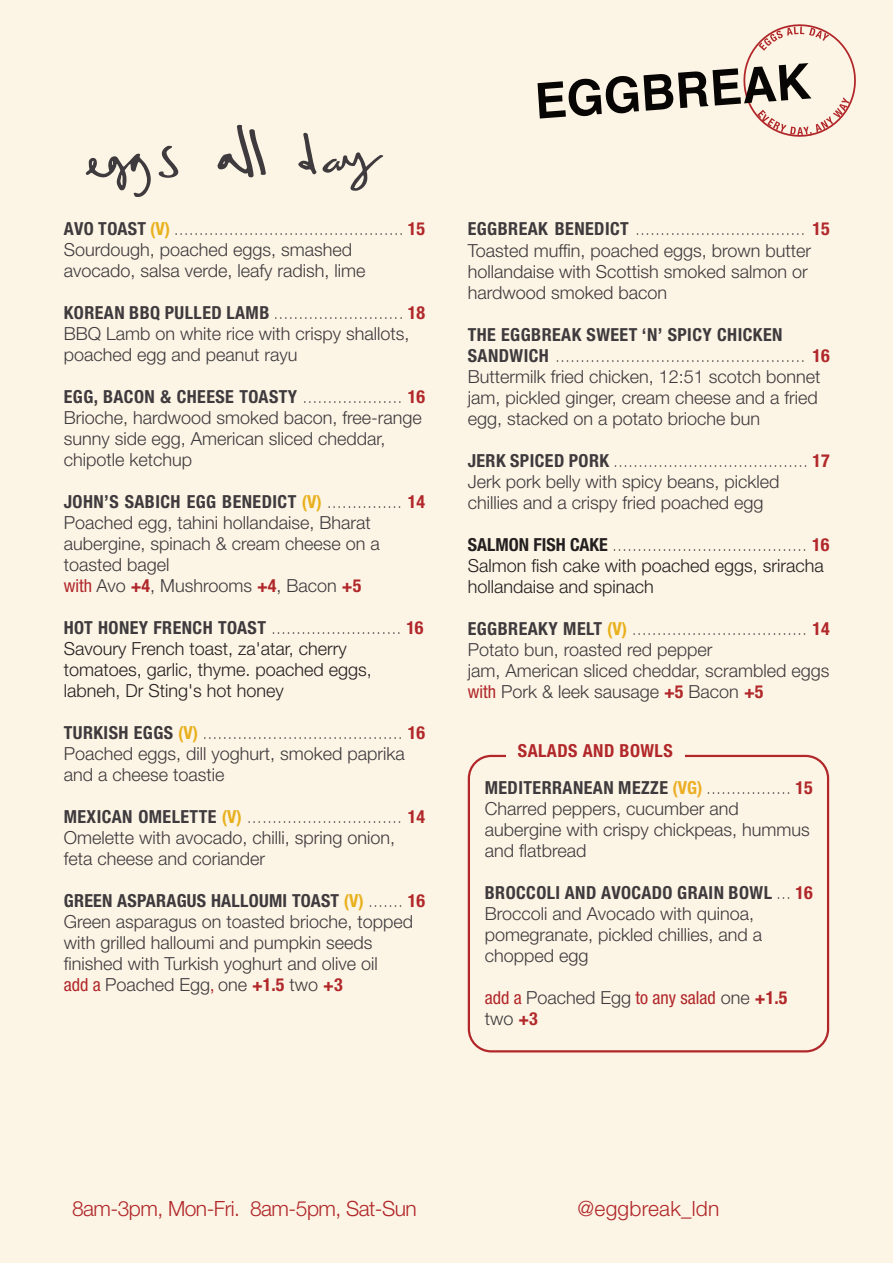
<style>
.page{position:relative;width:893px;height:1263px;background:#fcf5e5}
.page>*{position:absolute;margin:0;border:0;box-sizing:border-box;transform-origin:0 0}
.t1{font:300 21px "Helvetica Neue";letter-spacing:-.025em;color:#b1272a}
.t2{font:300 21px "Helvetica Neue";letter-spacing:.01em;color:#b1272a}
.t3{font:300 18px/21px "Helvetica Neue";color:#3e3a3d}
.t4{font:300 18px/21px "Helvetica Neue";color:#231f20}
.t5{font:700 condensed 18px "Helvetica Neue";letter-spacing:.025em;color:#b1272a}
.s1{font-weight:700;font-stretch:condensed}
.s2{font-weight:700;font-stretch:condensed;color:#e9b01d}
.s3{font-weight:100}
.s4{font-weight:700;font-stretch:condensed;color:#b1272a}
.s5{font-weight:400;font-stretch:condensed;color:#b1272a}
.s6{font-weight:700;font-stretch:condensed;color:#3e3a3d}
.s7{font-weight:100;color:#3e3a3d}
.s8{font-weight:700;font-stretch:condensed;color:#ecae24}
</style>
<div class="page">
<svg style="left:158px;top:146px;width:21px;height:32px"></svg>
<svg style="left:86px;top:153px;width:65px;height:44px"></svg>
<svg style="left:217px;top:125px;width:49px;height:52px"></svg>
<svg style="left:298px;top:133px;width:85px;height:58px"></svg>
<svg style="left:537px;top:24px;width:319px;height:113px"></svg>
<svg style="left:468px;top:755px;width:361px;height:297px"></svg>
<div style="left:506px;top:744px;width:179px;height:21px;background:#fcf5e5"></div>
<p class="t3" style="left:64px;top:220px;width:363px"><span class="s1">AVO TOAST</span> <span class="s2">(V)</span> <span class="s3">..............................................</span> <span class="s4">15<br></span>Sourdough, poached eggs, smashed avocado, salsa verde, leafy radish, lime</p>
<p class="t3" style="left:64px;top:304px;width:363px"><span class="s1">KOREAN BBQ PULLED LAMB</span> <span class="s3">..........................</span> <span class="s4">18<br></span>BBQ Lamb on white rice with crispy shallots, poached egg and peanut rayu</p>
<p class="t3" style="left:64px;top:388px;width:363px"><span class="s1">EGG, BACON &amp; CHEESE TOASTY</span> <span class="s3">....................</span> <span class="s4">16<br></span>Brioche, hardwood smoked bacon, free-range sunny side egg, American sliced cheddar, chipotle ketchup</p>
<p class="t3" style="left:64px;top:493px;width:363px"><span class="s1">JOHN’S SABICH EGG BENEDICT</span> <span class="s2">(V)</span> <span class="s3">...............</span> <span class="s4">14<br></span>Poached egg, tahini hollandaise, Bharat aubergine, spinach &amp; cream cheese on a toasted bagel<br><span class="s5">with</span> Avo <span class="s4">+4</span>, Mushrooms <span class="s4">+4</span>, Bacon <span class="s4">+5</span></p>
<p class="t4" style="left:64px;top:619px;width:361px"><span class="s6">HOT HONEY FRENCH TOAST</span> <span class="s7">..........................</span> <span class="s4">16<br></span>Savoury French toast, za'atar, cherry tomatoes, garlic, thyme. poached eggs, labneh, Dr Sting's hot honey</p>
<p class="t3" style="left:64px;top:724px;width:363px"><span class="s1">TURKISH EGGS</span> <span class="s2">(V)</span> <span class="s3">........................................</span> <span class="s4">16<br></span>Poached eggs, dill yoghurt, smoked paprika and a cheese toastie</p>
<p class="t3" style="left:64px;top:808px;width:363px"><span class="s1">MEXICAN OMELETTE</span> <span class="s2">(V)</span> <span class="s3">...............................</span> <span class="s4">14<br></span>Omelette with avocado, chilli, spring onion, feta cheese and coriander</p>
<p class="t3" style="left:64px;top:892px;width:363px"><span class="s1">GREEN ASPARAGUS HALLOUMI TOAST</span> <span class="s2">(V)</span> <span class="s3">.......</span> <span class="s4">16<br></span>Green asparagus on toasted brioche, topped with grilled halloumi and pumpkin seeds finished with Turkish yoghurt and olive oil<br><span class="s5">add a</span> Poached Egg<span class="s5">,</span> one <span class="s4">+1.5</span> two <span class="s4">+3</span></p>
<p class="t3" style="left:468px;top:220px;width:363px"><span class="s1">EGGBREAK BENEDICT</span> <span class="s3">..................................</span> <span class="s4">15<br></span>Toasted muffin, poached eggs, brown butter hollandaise with Scottish smoked salmon or hardwood smoked bacon</p>
<p class="t3" style="left:468px;top:325px;width:363px"><span class="s1">THE EGGBREAK SWEET ‘N’ SPICY CHICKEN SANDWICH</span> <span class="s3">..................................................</span> <span class="s4">16<br></span>Buttermilk fried chicken, 12:51 scotch bonnet jam, pickled ginger, cream cheese and a fried egg, stacked on a potato brioche bun</p>
<p class="t3" style="left:468px;top:451px;width:363px"><span class="s1">JERK SPICED PORK</span> <span class="s3">.......................................</span> <span class="s4">17<br></span>Jerk pork belly with spicy beans, pickled chillies and a crispy fried poached egg</p>
<p class="t4" style="left:468px;top:535px;width:363px"><span class="s1">SALMON FISH CAKE</span> <span class="s7">.......................................</span> <span class="s4">16<br></span>Salmon fish cake with poached eggs, sriracha hollandaise and spinach</p>
<p class="t3" style="left:468px;top:619px;width:363px"><span class="s1">EGGBREAKY MELT</span> <span class="s2">(V)</span> <span class="s3">...................................</span> <span class="s4">14<br></span>Potato bun, roasted red pepper<br>jam, American sliced cheddar, scrambled eggs <span class="s5">with</span> Pork &amp; leek sausage <span class="s4">+5</span> Bacon <span class="s4">+5</span></p>
<p class="t5" style="left:518px;top:744px;width:156px">SALADS AND BOWLS</p>
<p class="t3" style="left:485px;top:778px;width:329px"><span class="s1">MEDITERRANEAN MEZZE</span> <span class="s8">(VG)</span> <span class="s3">.................</span> <span class="s4">15<br></span>Charred peppers, cucumber and aubergine with crispy chickpeas, hummus and flatbread</p>
<p class="t3" style="left:485px;top:883px;width:329px"><span class="s1">BROCCOLI AND AVOCADO GRAIN BOWL</span> <span class="s3">...</span> <span class="s4">16<br></span>Broccoli and Avocado with quinoa, pomegranate, pickled chillies, and a chopped egg</p>
<p class="t3" style="left:485px;top:988px;width:304px"><span class="s5">add a</span> Poached Egg <span class="s5">to any salad</span> one <span class="s4">+1.5 </span>two <span class="s4">+3</span></p>
<p class="t1" style="left:72px;top:1201px;width:346px">8am-3pm, Mon-Fri. 8am-5pm, Sat-Sun</p>
<p class="t2" style="left:577px;top:1201px;width:143px">@eggbreak_ldn</p>
</div>
